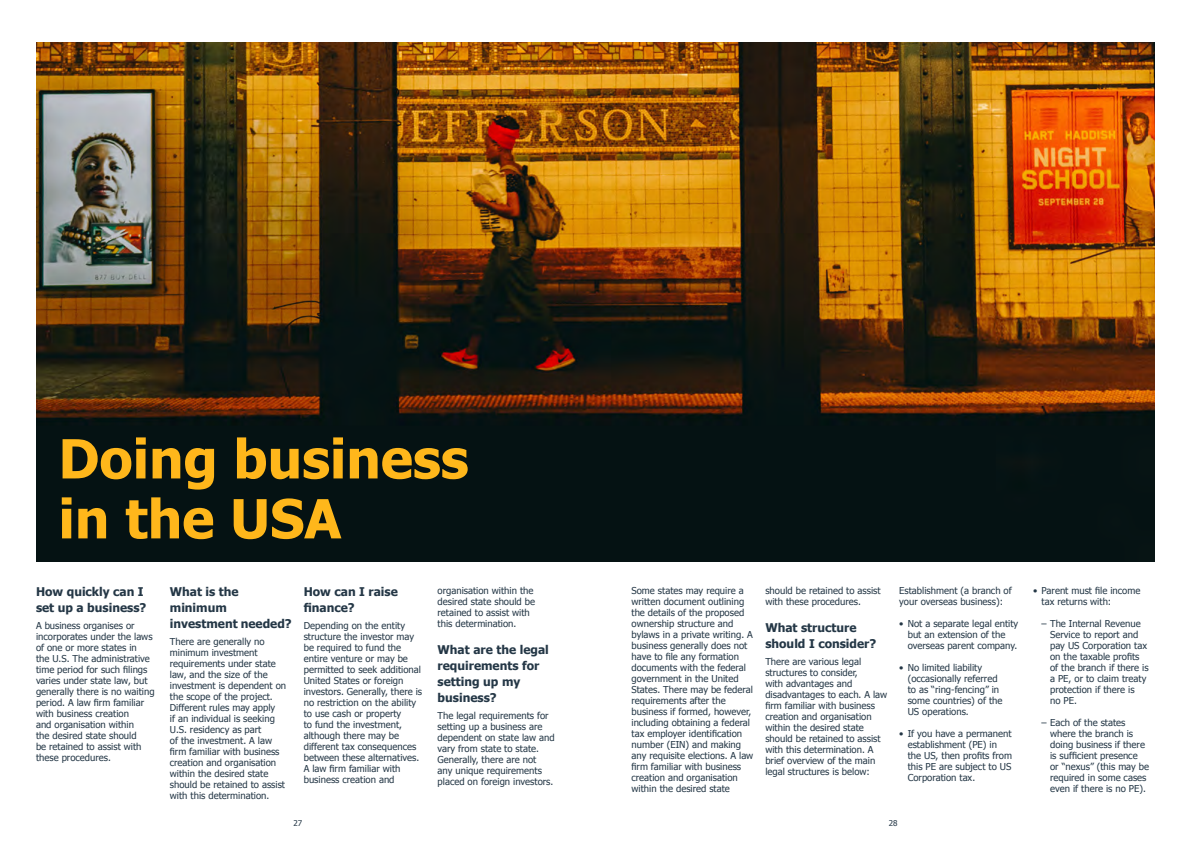
<style>
.page{position:relative;width:1191px;height:842px;background:#fff}
.page>*{position:absolute;margin:0;border:0;box-sizing:border-box;transform-origin:0 0}
.t1{font:700 54px/59.9px "Tahoma";color:#ffb71b}
.t2{font:700 12px/16px "Tahoma";color:#243746}
.t3{font:9.5px/11px "Tahoma";color:#243746}
.t4{font:8px "Tahoma";color:#243746}
</style>
<div class="page">
<img style="left:36px;top:43px;width:1119px;height:518px">
<h1 class="t1" style="left:58px;top:426px;width:411px">Doing business in the USA</h1>
<p class="t2" style="left:36px;top:583px;width:112px">How quickly can I set up a business?</p>
<p class="t3" style="left:36px;top:619px;width:120px">A business organises or incorporates under the laws of one or more states in<br>the U. S. The administrative time period for such filings varies under state law, but generally there is no waiting period. A law firm familiar with business creation<br>and organisation within<br>the desired state should<br>be retained to assist with these procedures.</p>
<p class="t2" style="left:170px;top:583px;width:123px">What is the minimum investment needed?</p>
<p class="t3" style="left:170px;top:635px;width:118px">There are generally no minimum investment requirements under state law, and the size of the investment is dependent on the scope of the project.<br>Different rules may apply<br>if an individual is seeking<br>U. S. residency as part<br>of the investment. A law firm familiar with business creation and organisation within the desired state should be retained to assist with this determination.</p>
<p class="t2" style="left:304px;top:583px;width:96px">How can I raise finance?</p>
<p class="t3" style="left:304px;top:619px;width:120px">Depending on the entity structure the investor may be required to fund the entire venture or may be permitted to seek additional<br>United States or foreign investors. Generally, there is no restriction on the ability to use cash or property<br>to fund the investment, although there may be different tax consequences between these alternatives.<br>A law firm familiar with business creation and</p>
<p class="t3" style="left:437px;top:585px;width:99px">organisation within the desired state should be retained to assist with this determination.</p>
<p class="t2" style="left:437px;top:641px;width:113px">What are the legal requirements for setting up my business?</p>
<p class="t3" style="left:437px;top:709px;width:119px">The legal requirements for setting up a business are dependent on state law and vary from state to state.<br>Generally, there are not<br>any unique requirements placed on foreign investors.</p>
<p class="t3" style="left:631px;top:585px;width:123px">Some states may require a written document outlining the details of the proposed ownership structure and bylaws in a private writing. A business generally does not have to file any formation documents with the federal government in the United<br>States. There may be federal requirements after the business if formed, however, including obtaining a federal tax employer identification number (EIN) and making any requisite elections. A law firm familiar with business creation and organisation within the desired state</p>
<p class="t3" style="left:765px;top:585px;width:117px">should be retained to assist with these procedures.</p>
<p class="t2" style="left:765px;top:619px;width:112px">What structure should I consider?</p>
<p class="t3" style="left:765px;top:655px;width:123px">There are various legal structures to consider,<br>with advantages and disadvantages to each. A law firm familiar with business creation and organisation within the desired state should be retained to assist with this determination. A brief overview of the main legal structures is below:</p>
<p class="t3" style="left:899px;top:585px;width:114px">Establishment (a branch of your overseas business):</p>
<p class="t3" style="left:899px;top:618px;width:121px;text-align:center">• Not a separate legal entity but an extension of the overseas parent company.</p>
<p class="t3" style="left:907px;top:662px;width:96px;text-indent:-9px">• No limited liability (occasionally referred to as “ring-fencing” in some countries) of the<br>US operations.</p>
<p class="t3" style="left:907px;top:728px;width:106px;text-indent:-9px">• If you have a permanent establishment (PE) in the US, then profits from this PE are subject to US<br>Corporation tax.</p>
<p class="t4" style="left:293px;top:818px;width:10px">27</p>
<p class="t4" style="left:889px;top:818px;width:10px">28</p>
<p class="t3" style="left:1041px;top:585px;width:100px;text-indent:-9px">• Parent must file income tax returns with:</p>
<p class="t3" style="left:1050px;top:618px;width:100px;text-indent:-9px">– The Internal Revenue<br>Service to report and pay US Corporation tax on the taxable profits of the branch if there is a PE, or to claim treaty protection if there is<br>no PE.</p>
<p class="t3" style="left:1050px;top:717px;width:101px;text-indent:-9px">– Each of the states where the branch is doing business if there is sufficient presence<br>or “nexus” (this may be required in some cases even if there is no PE).</p>
</div>
